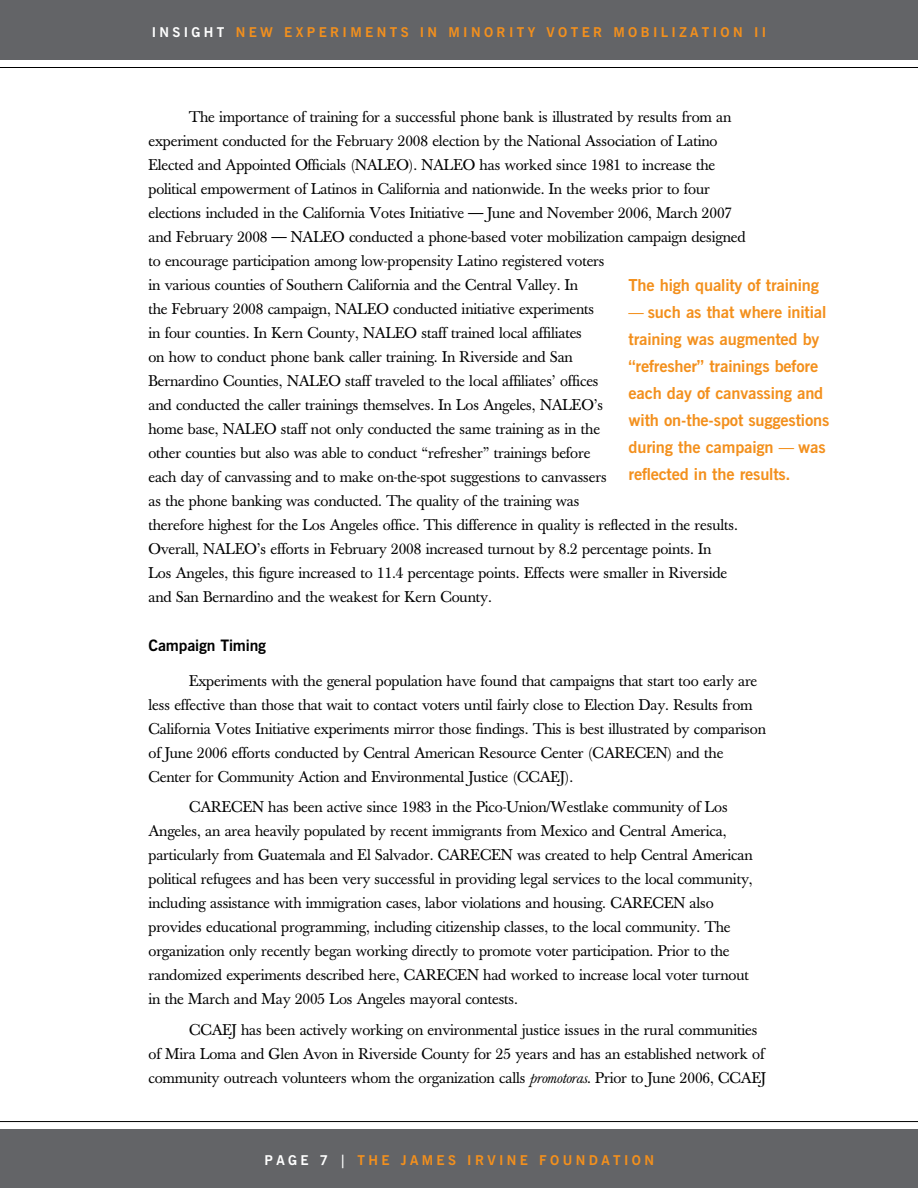
<style>
.page{position:relative;width:918px;height:1188px;background:#fff}
.page>*{position:absolute;margin:0;border:0;box-sizing:border-box;transform-origin:0 0}
.t1{font:700 16.5px/27px "News Gothic BT";letter-spacing:-.01em;color:#f3901d}
.t2{font:700 15.75px "News Gothic BT";color:#000}
.t3{font:15.3px/24px "Baskerville";letter-spacing:-.01em;color:#000}
.t4{font:700 13.5px "News Gothic BT";letter-spacing:.25em;color:#f3901d}
.s1{color:#fff}
.s2{font-family:"New Baskerville"}
.s3{font-style:italic}
.s4{font-family:"New Baskerville";font-weight:400;font-size:15.3px}
</style>
<div class="page">
<hr style="left:0;top:67px;width:918px;height:1px;background:#000">
<div style="left:0;top:0;width:918px;height:59px;background:#636467"></div>
<div style="left:0;top:1130px;width:918px;height:58px;background:#636467"></div>
<hr style="left:0;top:1121px;width:918px;height:1px;background:#000">
<p class="t4" style="left:152px;top:24px;width:609px"><span class="s1">insight</span> new experiments in minority voter mobilization II</p>
<p class="t3" style="left:148px;top:105px;width:599px;text-indent:41px">The importance of training for a successful phone bank is illustrated by results from an experiment conducted for the February 2008 election by the National Association of Latino Elected and Appointed Officials (NALEO). NALEO has worked since 1981 to increase the political empowerment of Latinos in California and nationwide. In the weeks prior to four elections included in the California Votes Initiative <span class="s2">—</span> June and November 2006, March 2007 and February 2008 <span class="s2">—</span> NALEO conducted a phone-based voter mobilization campaign designed to encourage participation among low-propensity Latino registered voters<br>in various counties of Southern California and the Central Valley. In<br>the February 2008 campaign, NALEO conducted initiative experiments<br>in four counties. In Kern County, NALEO staff trained local affiliates<br>on how to conduct phone bank caller training. In Riverside and San<br>Bernardino Counties, NALEO staff traveled to the local affiliates’ offices<br>and conducted the caller trainings themselves. In Los Angeles, NALEO’s<br>home base, NALEO staff not only conducted the same training as in the<br>other counties but also was able to conduct “refresher” trainings before<br>each day of canvassing and to make on-the-spot suggestions to canvassers<br>as the phone banking was conducted. The quality of the training was<br>therefore highest for the Los Angeles office. This difference in quality is reflected in the results.<br>Overall, NALEO’s efforts in February 2008 increased turnout by 8.2 percentage points. In<br>Los Angeles, this figure increased to 11.4 percentage points. Effects were smaller in Riverside and San Bernardino and the weakest for Kern County.</p>
<p class="t2" style="left:148px;top:636px;width:119px">Campaign Timing</p>
<p class="t3" style="left:149px;top:669px;width:619px;text-indent:40px">Experiments with the general population have found that campaigns that start too early are less effective than those that wait to contact voters until fairly close to Election Day. Results from California Votes Initiative experiments mirror those findings. This is best illustrated by comparison of June 2006 efforts conducted by Central American Resource Center (CARECEN) and the Center for Community Action and Environmental Justice (CCAEJ).</p>
<p class="t3" style="left:149px;top:795px;width:606px;text-indent:40px">CARECEN has been active since 1983 in the Pico-Union/Westlake community of Los Angeles, an area heavily populated by recent immigrants from Mexico and Central America, particularly from Guatemala and El Salvador. CARECEN was created to help Central American political refugees and has been very successful in providing legal services to the local community, including assistance with immigration cases, labor violations and housing. CARECEN also provides educational programming, including citizenship classes, to the local community. The organization only recently began working directly to promote voter participation. Prior to the randomized experiments described here, CARECEN had worked to increase local voter turnout in the March and May 2005 Los Angeles mayoral contests.</p>
<p class="t3" style="left:149px;top:1018px;width:619px;text-indent:40px">CCAEJ has been actively working on environmental justice issues in the rural communities of Mira Loma and Glen Avon in Riverside County for 25 years and has an established network of community outreach volunteers whom the organization calls <span class="s3">promotoras</span>. Prior to June 2006, CCAEJ</p>
<p class="t1" style="left:621px;top:271px;width:200px">The high quality of training</p>
<p class="t1" style="left:629px;top:298px;width:202px"><span class="s4">—</span> such as that where initial training was augmented by “refresher” trainings before each day of canvassing and with on-the-spot suggestions during the campaign <span class="s4">—</span> was reflected in the results.</p>
<p class="t4" style="left:265px;top:1152px;width:391px"><span class="s1">page 7 |</span> the james irvine foundation</p>
</div>
